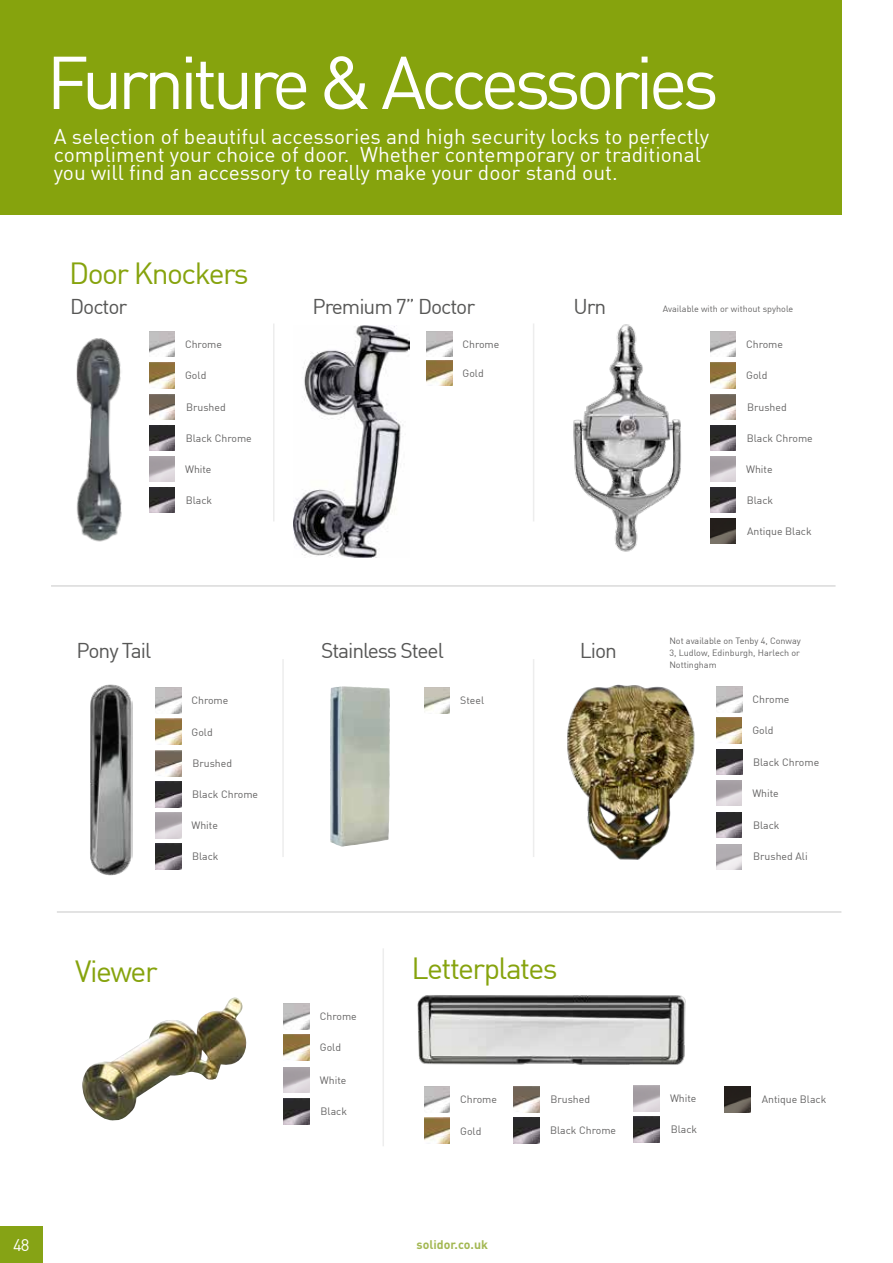
<style>
.page{position:relative;width:893px;height:1263px;background:#fff}
.page>*{position:absolute;margin:0;border:0;box-sizing:border-box;transform-origin:0 0}
.t1{font:73.5px "DIN";letter-spacing:-.07em;color:#fff}
.t2{font:30px "DIN";letter-spacing:-.05em;color:#86a30d}
.t3{font:21px/18px "DIN";color:#fefefe}
.t4{font:21px "DIN";letter-spacing:-.05em;color:#575756}
.t5{font:16.65px "DIN";color:#fff}
.t6{font:700 12.3px "DIN";color:#a4b853}
.t7{font:10.5px "DIN";color:#646363}
.t8{font:9px/12px "DIN";color:#646363;text-align:justify}
</style>
<div class="page">
<div style="left:0;top:1226px;width:43px;height:37px;background:#86a315"></div>
<img style="left:417px;top:995px;width:269px;height:70px">
<img style="left:82px;top:997px;width:165px;height:124px">
<img style="left:710px;top:518px;width:26px;height:26px">
<img style="left:573px;top:324px;width:108px;height:228px">
<img style="left:567px;top:684px;width:128px;height:176px">
<img style="left:426px;top:360px;width:26px;height:26px">
<img style="left:426px;top:331px;width:26px;height:26px">
<img style="left:293px;top:325px;width:116px;height:233px">
<img style="left:330px;top:686px;width:60px;height:161px">
<img style="left:424px;top:687px;width:26px;height:26px">
<img style="left:77px;top:338px;width:45px;height:204px">
<img style="left:90px;top:684px;width:42px;height:191px">
<img style="left:155px;top:719px;width:26px;height:26px">
<img style="left:155px;top:687px;width:26px;height:26px">
<hr style="left:51px;top:585px;width:785px;height:2px;background:#dadada">
<hr style="left:57px;top:911px;width:784px;height:2px;background:#dadada">
<img style="left:284px;top:1003px;width:25px;height:26px">
<hr style="left:382px;top:948px;width:2px;height:198px;background:#ededed">
<img style="left:155px;top:751px;width:26px;height:25px">
<img style="left:155px;top:782px;width:26px;height:25px">
<img style="left:155px;top:812px;width:26px;height:26px">
<img style="left:155px;top:843px;width:26px;height:26px">
<img style="left:149px;top:362px;width:26px;height:26px">
<img style="left:149px;top:331px;width:26px;height:26px">
<img style="left:149px;top:394px;width:26px;height:26px">
<img style="left:149px;top:425px;width:26px;height:26px">
<img style="left:149px;top:456px;width:26px;height:26px">
<img style="left:149px;top:487px;width:26px;height:26px">
<img style="left:710px;top:362px;width:26px;height:26px">
<img style="left:710px;top:331px;width:26px;height:26px">
<img style="left:710px;top:394px;width:26px;height:26px">
<img style="left:710px;top:425px;width:26px;height:26px">
<img style="left:710px;top:456px;width:26px;height:26px">
<img style="left:710px;top:487px;width:26px;height:26px">
<img style="left:725px;top:1086px;width:25px;height:26px">
<img style="left:424px;top:1118px;width:26px;height:25px">
<img style="left:424px;top:1086px;width:26px;height:26px">
<img style="left:513px;top:1086px;width:26px;height:26px">
<img style="left:513px;top:1117px;width:26px;height:26px">
<img style="left:634px;top:1086px;width:26px;height:25px">
<img style="left:634px;top:1117px;width:26px;height:25px">
<img style="left:284px;top:1099px;width:25px;height:25px">
<img style="left:284px;top:1067px;width:25px;height:26px">
<img style="left:284px;top:1034px;width:25px;height:26px">
<img style="left:716px;top:812px;width:26px;height:26px">
<img style="left:716px;top:780px;width:26px;height:26px">
<img style="left:716px;top:717px;width:26px;height:26px">
<img style="left:716px;top:844px;width:26px;height:26px">
<img style="left:716px;top:686px;width:26px;height:26px">
<img style="left:716px;top:749px;width:26px;height:26px">
<div style="left:0;top:0;width:842px;height:214px;background:#86a30d"></div>
<hr style="left:282px;top:659px;width:2px;height:198px;background:#ededed">
<hr style="left:533px;top:659px;width:1px;height:198px;background:#ededed">
<hr style="left:273px;top:323px;width:1px;height:198px;background:#ededed">
<hr style="left:533px;top:323px;width:1px;height:198px;background:#ededed">
<h1 class="t1" style="left:46px;top:37px;width:674px">Furniture &amp; Accessories</h1>
<h3 class="t3" style="left:54px;top:127px;width:657px">A selection of beautiful accessories and high security locks to perfectly compliment your choice of door. Whether contemporary or traditional you will find an accessory to really make your door stand out.</h3>
<h2 class="t2" style="left:69px;top:254px;width:181px">Door Knockers</h2>
<h3 class="t4" style="left:70px;top:293px;width:59px">Doctor</h3>
<h3 class="t4" style="left:313px;top:293px;width:164px">Premium 7” Doctor</h3>
<p class="t7" style="left:185px;top:337px;width:39px">Chrome</p>
<p class="t7" style="left:185px;top:369px;width:23px">Gold</p>
<p class="t7" style="left:186px;top:400px;width:41px">Brushed</p>
<p class="t7" style="left:186px;top:431px;width:68px">Black Chrome</p>
<p class="t7" style="left:185px;top:462px;width:28px">White</p>
<p class="t7" style="left:186px;top:493px;width:28px">Black</p>
<p class="t7" style="left:462px;top:337px;width:39px">Chrome</p>
<p class="t7" style="left:462px;top:366px;width:23px">Gold</p>
<h3 class="t4" style="left:573px;top:293px;width:34px">Urn</h3>
<h3 class="t4" style="left:77px;top:637px;width:76px">Pony Tail</h3>
<p class="t7" style="left:191px;top:694px;width:39px">Chrome</p>
<p class="t7" style="left:192px;top:725px;width:23px">Gold</p>
<p class="t7" style="left:192px;top:757px;width:41px">Brushed</p>
<p class="t7" style="left:192px;top:788px;width:68px">Black Chrome</p>
<p class="t7" style="left:191px;top:819px;width:28px">White</p>
<p class="t7" style="left:192px;top:850px;width:28px">Black</p>
<h2 class="t2" style="left:75px;top:952px;width:84px">Viewer</h2>
<h3 class="t4" style="left:321px;top:637px;width:124px">Stainless Steel</h3>
<p class="t7" style="left:460px;top:694px;width:25px">Steel</p>
<h3 class="t4" style="left:580px;top:637px;width:39px">Lion</h3>
<p class="t7" style="left:320px;top:1010px;width:39px">Chrome</p>
<p class="t7" style="left:320px;top:1041px;width:23px">Gold</p>
<p class="t7" style="left:320px;top:1073px;width:28px">White</p>
<h2 class="t2" style="left:411px;top:949px;width:148px">Letterplates</h2>
<p class="t7" style="left:321px;top:1105px;width:28px">Black</p>
<p class="t7" style="left:460px;top:1093px;width:39px">Chrome</p>
<p class="t7" style="left:550px;top:1093px;width:41px">Brushed</p>
<p class="t7" style="left:550px;top:1124px;width:68px">Black Chrome</p>
<p class="t7" style="left:460px;top:1124px;width:23px">Gold</p>
<h3 class="t5" style="left:13px;top:1234px;width:18px">48</h3>
<p class="t6" style="left:417px;top:1236px;width:73px">solidor.co.uk</p>
<p class="t8" style="left:663px;top:303px;width:132px">Available with or without spyhole</p>
<p class="t7" style="left:746px;top:337px;width:39px">Chrome</p>
<p class="t7" style="left:746px;top:369px;width:23px">Gold</p>
<p class="t7" style="left:747px;top:400px;width:41px">Brushed</p>
<p class="t7" style="left:747px;top:431px;width:68px">Black Chrome</p>
<p class="t7" style="left:746px;top:462px;width:28px">White</p>
<p class="t7" style="left:747px;top:493px;width:28px">Black</p>
<p class="t7" style="left:747px;top:524px;width:66px">Antique Black</p>
<p class="t8" style="left:669px;top:634px;width:133px">Not available on Tenby 4, Conway 3, Ludlow, Edinburgh, Harlech or Nottingham</p>
<p class="t7" style="left:752px;top:693px;width:39px">Chrome</p>
<p class="t7" style="left:752px;top:724px;width:23px">Gold</p>
<p class="t7" style="left:753px;top:755px;width:68px">Black Chrome</p>
<p class="t7" style="left:752px;top:786px;width:28px">White</p>
<p class="t7" style="left:753px;top:818px;width:28px">Black</p>
<p class="t7" style="left:753px;top:849px;width:56px">Brushed Ali</p>
<p class="t7" style="left:670px;top:1092px;width:28px">White</p>
<p class="t7" style="left:671px;top:1123px;width:28px">Black</p>
<p class="t7" style="left:762px;top:1093px;width:66px">Antique Black</p>
</div>
